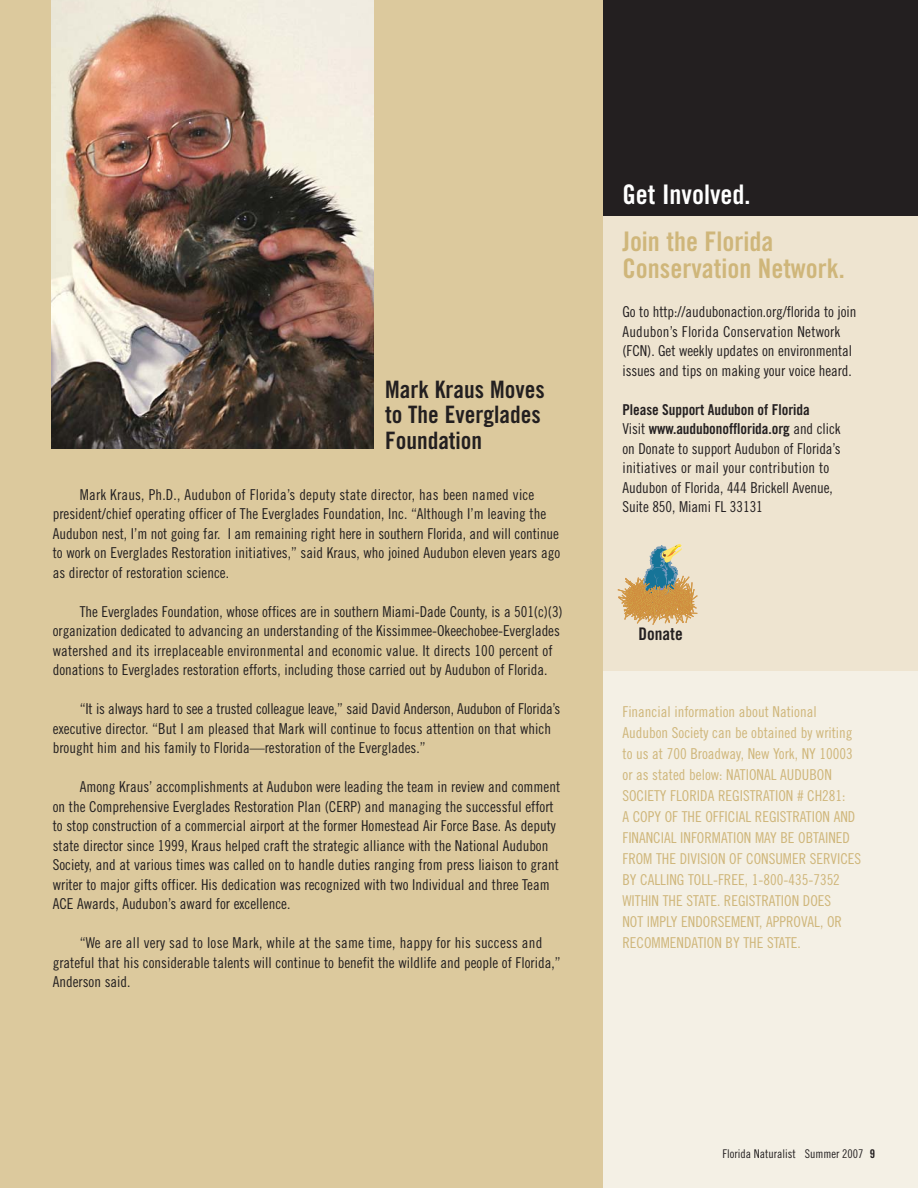
<style>
.page{position:relative;width:918px;height:1188px;background:#dcc99d}
.page>*{position:absolute;margin:0;border:0;box-sizing:border-box;transform-origin:0 0}
.t1{font:27px/27px "Trade Gothic Bold Cond Twenty";color:#cfb67a}
.t2{font:27px "Trade Gothic Bold Cond Twenty";color:#fff}
.t3{font:24px/25.5px "Trade Gothic Bold Cond Twenty";color:#231f20}
.t4{font:17.4px "Trade Gothic Bold Cond Twenty";color:#231f20}
.t5{font:15px/19.5px "Trade Gothic Cond Eighteen";color:#231f20}
.t6{font:15px/21px "Trade Gothic Cond Eighteen";color:#cfb67a}
.t7{font:15px/19.5px "Trade Gothic Bold Cond Twenty";letter-spacing:-.005em;color:#231f20}
.t8{font:12px "Trade Gothic Cond Eighteen";color:#231f20}
.s1{font-family:"Trade Gothic Cond Eighteen"}
.s2{font-family:"Trade Gothic Bold Cond Twenty"}
</style>
<div class="page">
<div style="left:604px;top:0;width:314px;height:701px;background:#231f20"></div>
<div style="left:604px;top:216px;width:314px;height:510px;background:#eee4d0"></div>
<div style="left:604px;top:672px;width:314px;height:516px;background:#f4f0e5"></div>
<img style="left:51px;top:0;width:322px;height:449px">
<svg style="left:618px;top:544px;width:80px;height:81px"></svg>
<h2 class="t3" style="left:385px;top:378px;width:161px">Mark Kraus Moves to The Everglades<br>Foundation</h2>
<p class="t5" style="left:53px;top:486px;width:509px;text-indent:27px">Mark Kraus, Ph.D., Audubon of Florida’s deputy state director, has been named vice president/chief operating officer of The Everglades Foundation, Inc. “Although I’m leaving the Audubon nest, I’m not going far. I am remaining right here in southern Florida, and will continue to work on Everglades Restoration initiatives,” said Kraus, who joined Audubon eleven years ago as director of restoration science.</p>
<p class="t5" style="left:53px;top:603px;width:511px;text-indent:27px">The Everglades Foundation, whose offices are in southern Miami-Dade County, is a 501(c)(3) organization dedicated to advancing an understanding of the Kissimmee-Okeechobee-Everglades watershed and its irreplaceable environmental and economic value. It directs 100 percent of donations to Everglades restoration efforts, including those carried out by Audubon of Florida.</p>
<p class="t5" style="left:53px;top:700px;width:509px;text-indent:27px">“It is always hard to see a trusted colleague leave,” said David Anderson, Audubon of Florida’s executive director. “But I am pleased that Mark will continue to focus attention on that which brought him and his family to Florida—restoration of the Everglades.”</p>
<p class="t5" style="left:53px;top:778px;width:509px;text-indent:27px">Among Kraus’ accomplishments at Audubon were leading the team in review and comment on the Comprehensive Everglades Restoration Plan (CERP) and managing the successful effort to stop construction of a commercial airport at the former Homestead Air Force Base. As deputy state director since 1999, Kraus helped craft the strategic alliance with the National Audubon Society, and at various times was called on to handle duties ranging from press liaison to grant writer to major gifts officer. His dedication was recognized with two Individual and three Team ACE Awards, Audubon’s award for excellence.</p>
<p class="t5" style="left:53px;top:934px;width:509px;text-indent:27px">“We are all very sad to lose Mark, while at the same time, happy for his success and grateful that his considerable talents will continue to benefit the wildlife and people of Florida,”<br>Anderson said.</p>
<h1 class="t2" style="left:622px;top:185px;width:130px">Get Involved.</h1>
<h1 class="t1" style="left:622px;top:230px;width:224px">Join the Florida<br>Conservation Network.</h1>
<p class="t5" style="left:622px;top:303px;width:235px">Go to http://audubonaction.org/florida to join Audubon’s Florida Conservation Network (FCN). Get weekly updates on environmental issues and tips on making your voice heard.</p>
<p class="t7" style="left:622px;top:401px;width:220px">Please Support Audubon of Florida<br><span class="s1">Visit</span> www.audubonofflorida.org <span class="s1">and click</span></p>
<p class="t5" style="left:622px;top:440px;width:220px">on Donate to support Audubon of Florida’s initiatives or mail your contribution to Audubon of Florida, 444 Brickell Avenue, Suite 850, Miami FL 33131</p>
<p class="t4" style="left:638px;top:627px;width:46px">Donate</p>
<p class="t6" style="left:622px;top:703px;width:240px">Financial information about National Audubon Society can be obtained by writing to us at 700 Broadway, New York, NY 10003 or as stated below: NATIONAL AUDUBON SOCIETY FLORIDA REGISTRATION # CH281:<br>A COPY OF THE OFFICIAL REGISTRATION AND FINANCIAL INFORMATION MAY BE OBTAINED FROM THE DIVISION OF CONSUMER SERVICES BY CALLING TOLL-FREE, 1-800-435-7352<br>WITHIN THE STATE. REGISTRATION DOES<br>NOT IMPLY ENDORSEMENT, APPROVAL, OR RECOMMENDATION BY THE STATE.</p>
<p class="t8" style="left:722px;top:1149px;width:154px">Florida Naturalist Summer 2007 <span class="s2">9</span></p>
</div>
